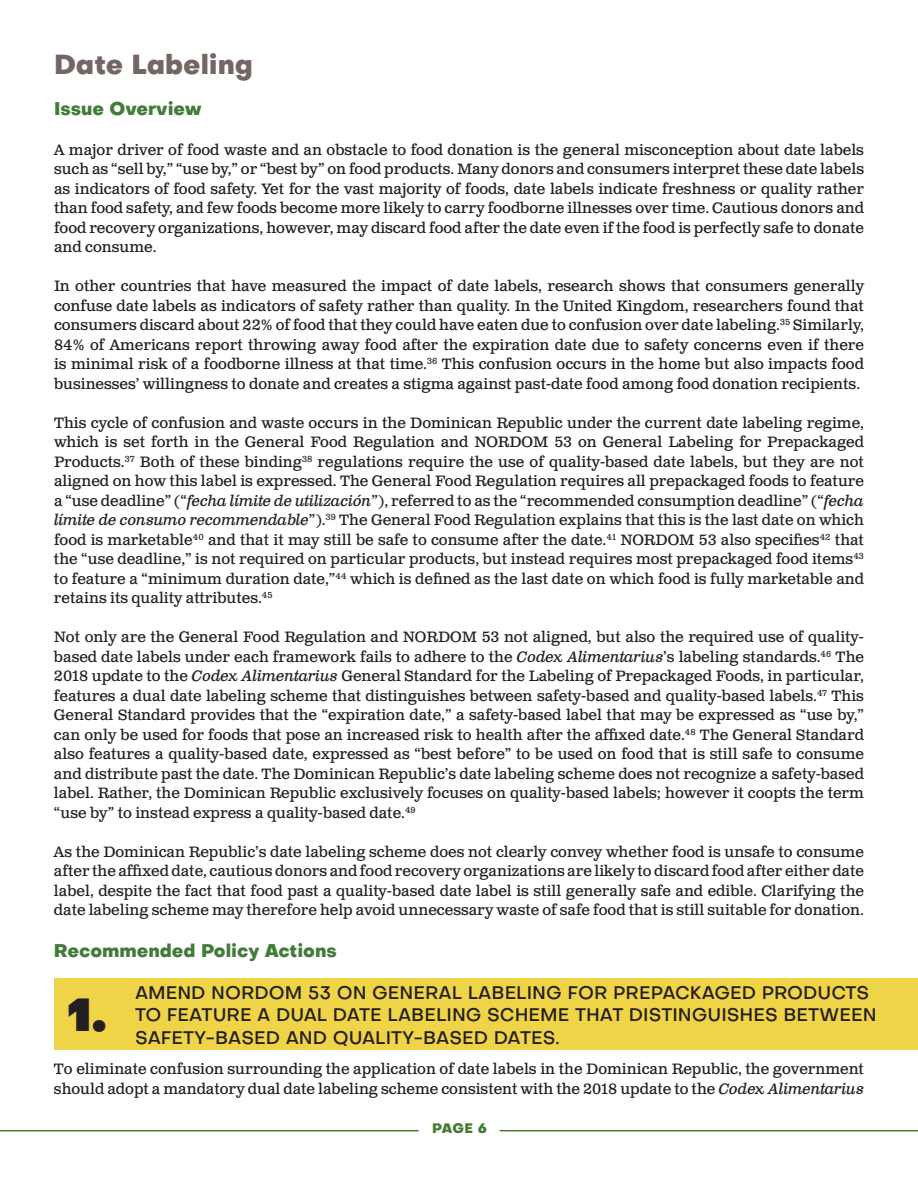
<style>
.page{position:relative;width:918px;height:1188px;background:#fff}
.page>*{position:absolute;margin:0;border:0;box-sizing:border-box;transform-origin:0 0}
.t1{font:45px "Objectivity Super";color:#231f20}
.heading_2{font:800 27px "Objectivity";color:#736663}
.t2{font:500 18px/22.5px "Objectivity";color:#231f20}
.heading_2-2{font:800 18px "Objectivity";color:#427b3a}
.t3{font:15px/19.5px "Clarendon Text Pro";color:#231f20;text-align:justify}
.t4{font:15px/19.5px "Clarendon Text Pro";color:#222;text-align:justify}
.t5{font:800 13.5px "Objectivity";color:#457c32}
.s1{color:#222}
.s2{font-style:italic;color:#222}
.s3{font-style:italic}
</style>
<div class="page">
<hr style="left:0;top:1130px;width:418px;height:1px;background:#457c32">
<hr style="left:500px;top:1130px;width:418px;height:1px;background:#457c32">
<div style="left:54px;top:978px;width:864px;height:72px;background:#f0d447"></div>
<p class="heading_2" style="left:54px;top:44px;width:200px">Date Labeling</p>
<p class="heading_2-2" style="left:54px;top:95px;width:149px">Issue Overview</p>
<p class="t3" style="left:54px;top:140px;width:812px">A major driver of food waste and an obstacle to food donation is the general misconception about date labels such as “sell by,” “use by,” or “best by” on food products. Many donors and consumers interpret these date labels as indicators of food safety. Yet for the vast majority of foods, date labels indicate freshness or quality rather than food safety, and few foods become more likely to carry foodborne illnesses over time. Cautious donors and food recovery organizations, however, may discard food after the date even if the food is perfectly safe to donate and consume.</p>
<p class="t3" style="left:54px;top:277px;width:812px">In other countries that have measured the impact of date labels, research shows that consumers generally confuse date labels as indicators of safety rather than quality. In the United Kingdom, researchers found that consumers discard about 22% of food that they could have eaten due to confusion over date labeling.<sup>35</sup> Similarly, 84% of Americans report throwing away food after the expiration date due to safety concerns even if there is minimal risk of a foodborne illness at that time.<sup>36</sup> This confusion occurs in the home but also impacts food businesses’ willingness to donate and creates a stigma against past-date food among food donation recipients.</p>
<p class="t3" style="left:54px;top:413px;width:812px">This cycle of confusion and waste occurs in the Dominican Republic under the current date labeling regime, which is set forth in the General Food Regulation and NORDOM 53 on General Labeling for Prepackaged Products.<sup>37</sup> Both of these binding<sup>38</sup> regulations require the use of quality-based date labels, but they are not aligned on how this label is expressed. The General Food Regulation requires all prepackaged foods to feature a “use deadline” (<span class="s1">“</span><span class="s2">fecha límite de utilización</span><span class="s1">”),</span> referred to as the “recommended consumption deadline” (<span class="s1">“</span><span class="s2">fecha límite de consumo recommendable</span><span class="s1">”).</span><sup>39</sup> <span class="s1">The General Food Regulation explains that this is the last date on which food is marketable</span><sup>40</sup> <span class="s1">and that it may still be safe to consume after the date.</span><sup>41</sup> <span class="s1">NORDOM 53 also specifies</span><sup>42</sup> <span class="s1">that the “use deadline,” is not required on particular products, but instead requires most prepackaged food items</span><sup>43 </sup><span class="s1">to feature a “minimum duration date,”</span><sup>44</sup> <span class="s1">which is defined as the last date on which food is fully marketable and retains its quality attributes.</span><sup>45</sup></p>
<p class="t4" style="left:54px;top:628px;width:812px">Not only are the General Food Regulation and NORDOM 53 not aligned, but also the required use of quality&shy;based date labels under each framework fails to adhere to the <span class="s3">Codex Alimentarius</span>’s labeling standards.<sup>46</sup> The 2018 update to the <span class="s3">Codex Alimentarius</span> General Standard for the Labeling of Prepackaged Foods, in particular, features a dual date labeling scheme that distinguishes between safety-based and quality-based labels.<sup>47</sup> This General Standard provides that the “expiration date,” a safety-based label that may be expressed as “use by,” can only be used for foods that pose an increased risk to health after the affixed date.<sup>48</sup> The General Standard also features a quality-based date, expressed as “best before” to be used on food that is still safe to consume and distribute past the date. The Dominican Republic’s date labeling scheme does not recognize a safety-based label. Rather, the Dominican Republic exclusively focuses on quality-based labels; however it coopts the term “use by” to instead express a quality-based date.<sup>49</sup></p>
<p class="t4" style="left:54px;top:842px;width:812px">As the Dominican Republic’s date labeling scheme does not clearly convey whether food is unsafe to consume after the affixed date, cautious donors and food recovery organizations are likely to discard food after either date label, despite the fact that food past a quality-based date label is still generally safe and edible. Clarifying the date labeling scheme may therefore help avoid unnecessary waste of safe food that is still suitable for donation.</p>
<p class="heading_2-2" style="left:54px;top:937px;width:284px">Recommended Policy Actions</p>
<p class="t1" style="left:68px;top:978px;width:41px">1.</p>
<p class="t2" style="left:135px;top:981px;width:743px">AMEND NORDOM 53 ON GENERAL LABELING FOR PREPACKAGED PRODUCTS<br>TO FEATURE A DUAL DATE LABELING SCHEME THAT DISTINGUISHES BETWEEN<br>SAFETY-BASED AND QUALITY-BASED DATES.</p>
<p class="t3" style="left:54px;top:1060px;width:812px">To eliminate confusion surrounding the application of date labels in the Dominican Republic, the government should adopt a mandatory dual date labeling scheme consistent with the 2018 update to the <span class="s3">Codex Alimentarius</span></p>
<p class="t5" style="left:432px;top:1118px;width:56px">PAGE 6</p>
</div>
